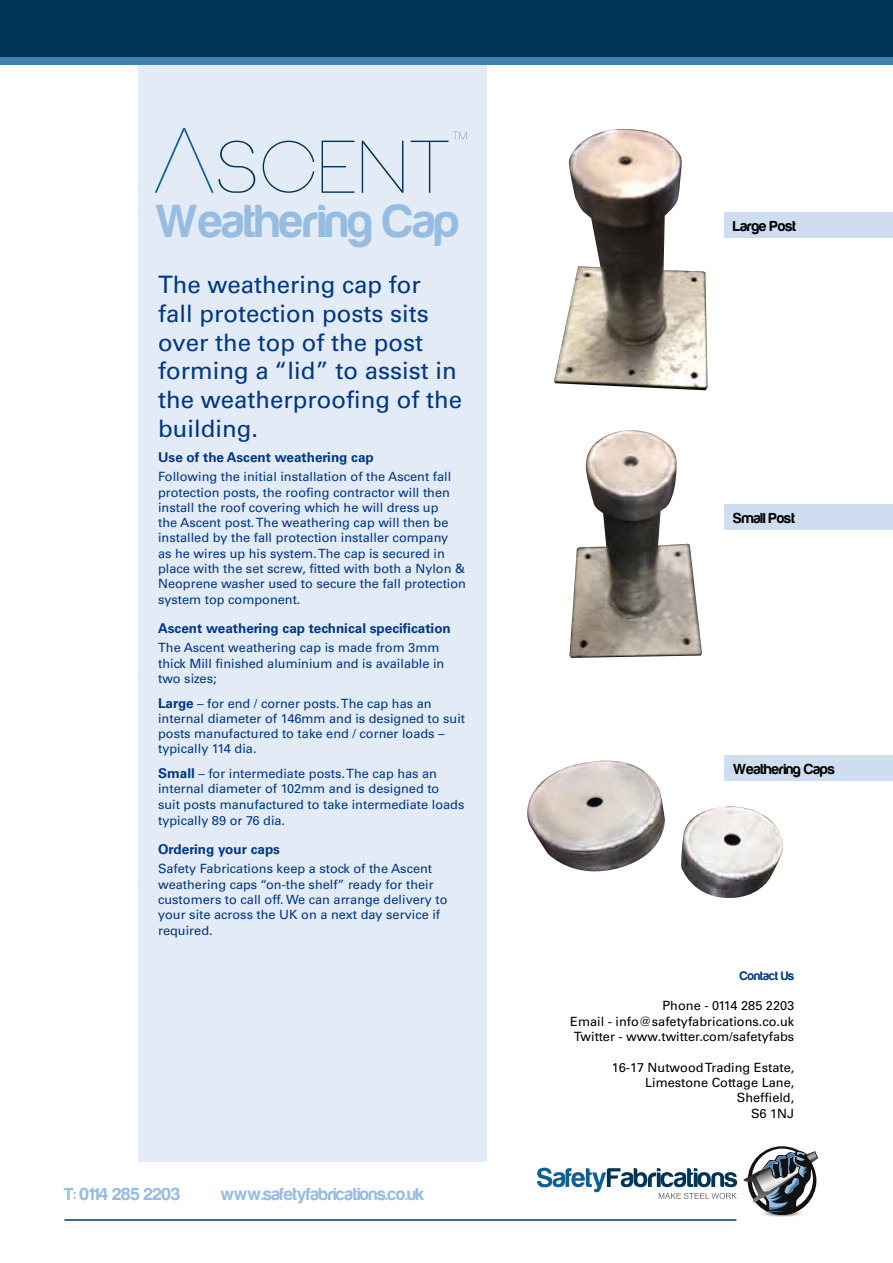
<style>
.page{position:relative;width:893px;height:1263px;background:#fff}
.page>*{position:absolute;margin:0;border:0;box-sizing:border-box;transform-origin:0 0}
.t1{font:48px "Harabara";color:#97bce0}
.t2{font:24px/28.8px "Univers";color:#003882}
.t3{font:18px "Harabara";color:#97bce0}
.t4{font:15px "Harabara";color:#000}
.t5{font:700 13.5px "Univers";color:#003882}
.t6{font:12.75px/15.3px "Univers";color:#003882}
.t7{font:12.75px/15.3px "Univers";color:#000;text-align:justify}
.t8{font:12.75px "Harabara";color:#003882}
.s1{font-weight:700;font-size:13.5px}
</style>
<div class="page">
<div style="left:0;top:29px;width:893px;height:35px;background:#4680ae"></div>
<div style="left:0;top:0;width:893px;height:57px;background:#003456"></div>
<svg style="left:537px;top:1168px;width:200px;height:31px"></svg>
<img style="left:763px;top:1214px;width:38px;height:1px">
<svg style="left:743px;top:1150px;width:76px;height:64px"></svg>
<hr style="left:64px;top:1219px;width:672px;height:2px;background:#003882">
<img style="left:569px;top:430px;width:133px;height:228px">
<img style="left:554px;top:129px;width:154px;height:261px">
<div style="left:725px;top:212px;width:168px;height:25px;background:#ceddf0"></div>
<div style="left:725px;top:504px;width:168px;height:25px;background:#ceddf0"></div>
<div style="left:725px;top:755px;width:168px;height:25px;background:#ceddf0"></div>
<div style="left:138px;top:64px;width:349px;height:1098px;background:#e2ebf6"></div>
<svg style="left:263px;top:141px;width:51px;height:52px"></svg>
<svg style="left:322px;top:141px;width:32px;height:52px"></svg>
<svg style="left:362px;top:141px;width:41px;height:52px"></svg>
<svg style="left:411px;top:132px;width:55px;height:61px"></svg>
<svg style="left:155px;top:128px;width:100px;height:65px"></svg>
<img style="left:527px;top:761px;width:138px;height:111px">
<img style="left:681px;top:806px;width:102px;height:92px">
<h1 class="t1" style="left:156px;top:196px;width:305px">Weathering Cap</h1>
<h2 class="t2" style="left:158px;top:270px;width:306px">The weathering cap for<br>fall protection posts sits over the top of the post forming a “lid” to assist in the weatherproofing of the building.</h2>
<p class="t5" style="left:158px;top:449px;width:217px">Use of the Ascent weathering cap</p>
<p class="t6" style="left:158px;top:469px;width:309px">Following the initial installation of the Ascent fall protection posts, the roofing contractor will then install the roof covering which he will dress up<br>the Ascent post. The weathering cap will then be installed by the fall protection installer company<br>as he wires up his system. The cap is secured in place with the set screw, fitted with both a Nylon &amp; Neoprene washer used to secure the fall protection system top component.</p>
<p class="t5" style="left:158px;top:620px;width:294px">Ascent weathering cap technical specification</p>
<p class="t6" style="left:158px;top:640px;width:288px">The Ascent weathering cap is made from 3mm thick Mill finished aluminium and is available in two sizes;</p>
<p class="t6" style="left:158px;top:695px;width:309px"><span class="s1">Large</span> – for end / corner posts. The cap has an internal diameter of 146mm and is designed to suit posts manufactured to take end / corner loads – typically 114 dia.</p>
<p class="t6" style="left:158px;top:766px;width:308px"><span class="s1">Small</span> – for intermediate posts. The cap has an internal diameter of 102mm and is designed to suit posts manufactured to take intermediate loads typically 89 or 76 dia.</p>
<p class="t5" style="left:158px;top:841px;width:123px">Ordering your caps</p>
<p class="t6" style="left:158px;top:861px;width:291px">Safety Fabrications keep a stock of the Ascent weathering caps “on-the shelf” ready for their customers to call off. We can arrange delivery to your site across the UK on a next day service if required.</p>
<h3 class="t3" style="left:64px;top:1184px;width:118px">T: 0114 285 2203</h3>
<h3 class="t3" style="left:221px;top:1184px;width:206px">www.safetyfabrications.co.uk</h3>
<p class="t4" style="left:733px;top:218px;width:64px">Large Post</p>
<p class="t4" style="left:733px;top:510px;width:63px">Small Post</p>
<p class="t4" style="left:733px;top:761px;width:103px">Weathering Caps</p>
<p class="t8" style="left:740px;top:969px;width:56px">Contact Us</p>
<p class="t7" style="left:570px;top:998px;width:226px;text-indent:92px">Phone - 0114 285 2203<br>Email - info@safetyfabrications.co.uk Twitter - www.twitter.com/safetyfabs</p>
<p class="t7" style="left:612px;top:1059px;width:184px;text-align:right">16-17 Nutwood Trading Estate,<br>Limestone Cottage Lane,<br>Sheffield,<br>S6 1NJ</p>
</div>
